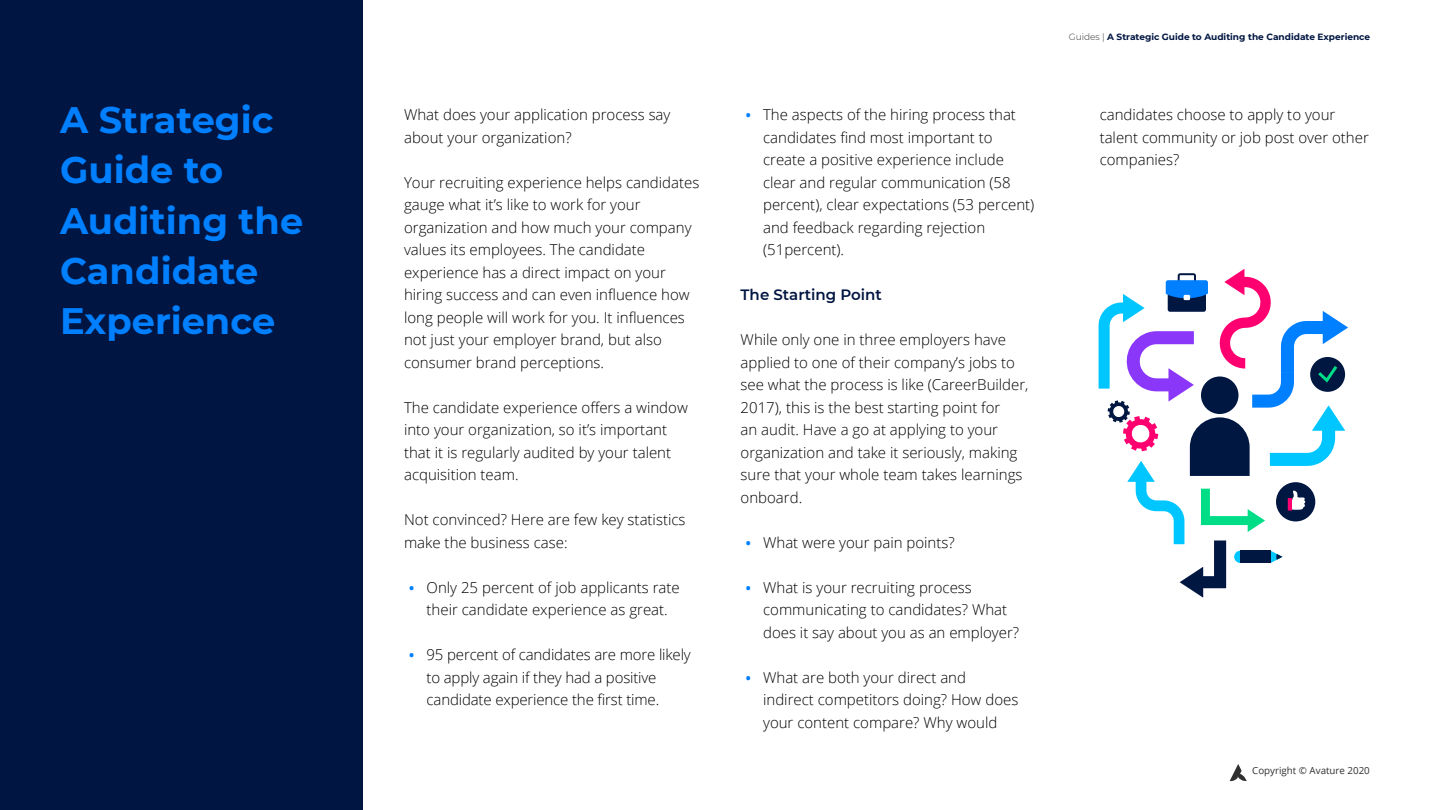
<style>
.page{position:relative;width:1440px;height:810px;background:#fff}
.page>*{position:absolute;margin:0;border:0;box-sizing:border-box;transform-origin:0 0}
.doc_title{font:700 36.75px/50.2px "Montserrat";color:#007fff}
.baseline_text{font:300 15px/22.5px "Open Sans";color:#000}
.subtitle{font:600 15px "Montserrat";color:#001541}
.t1{font:9.75px "Open Sans";color:#303030}
.t2{font:700 9px "Montserrat";color:#001541}
.s1{font-weight:700;font-size:13.5px;color:#007fff}
.s2{font-weight:300;color:#303030}
</style>
<div class="page">
<svg style="left:1230px;top:764px;width:17px;height:18px"></svg>
<div style="left:0;top:0;width:363px;height:810px;background:#001541"></div>
<svg style="left:1099px;top:269px;width:249px;height:329px"></svg>
<div style="left:1240px;top:551px;width:31px;height:12px;background:#001742"></div>
<p class="doc_title" style="left:60px;top:93px;width:245px">A Strategic<br>Guide to<br>Auditing the<br>Candidate<br>Experience</p>
<p class="baseline_text" style="left:404px;top:103px;width:268px">What does your application process say about your organization?</p>
<p class="baseline_text" style="left:404px;top:170px;width:297px">Your recruiting experience helps candidates gauge what it’s like to work for your organization and how much your company values its employees. The candidate experience has a direct impact on your hiring success and can even influence how long people will work for you. It influences not just your employer brand, but also consumer brand perceptions.</p>
<p class="baseline_text" style="left:404px;top:395px;width:285px">The candidate experience offers a window into your organization, so it’s important that it is regularly audited by your talent acquisition team.</p>
<p class="baseline_text" style="left:404px;top:508px;width:283px">Not convinced? Here are few key statistics make the business case:</p>
<p class="baseline_text" style="left:409px;top:575px;width:272px;text-align:center"><span class="s1">•</span> Only 25 percent of job applicants rate their candidate experience as great.</p>
<p class="baseline_text" style="left:427px;top:643px;width:266px;text-indent:-17px"><span class="s1">•</span> 95 percent of candidates are more likely to apply again if they had a positive candidate experience the first time.</p>
<p class="baseline_text" style="left:763px;top:103px;width:273px;text-indent:-17px"><span class="s1">•</span> The aspects of the hiring process that candidates find most important to create a positive experience include clear and regular communication (58 percent), clear expectations (53 percent) and feedback regarding rejection (51percent).</p>
<p class="subtitle" style="left:741px;top:284px;width:143px">The Starting Point</p>
<p class="baseline_text" style="left:741px;top:328px;width:289px">While only one in three employers have applied to one of their company’s jobs to see what the process is like (CareerBuilder, 2017), this is the best starting point for<br>an audit. Have a go at applying to your organization and take it seriously, making sure that your whole team takes learnings onboard.</p>
<p class="baseline_text" style="left:746px;top:530px;width:210px"><span class="s1">•</span> What were your pain points?</p>
<p class="baseline_text" style="left:763px;top:575px;width:258px;text-indent:-17px"><span class="s1">•</span> What is your recruiting process communicating to candidates? What does it say about you as an employer?</p>
<p class="baseline_text" style="left:763px;top:665px;width:257px;text-indent:-17px"><span class="s1">•</span> What are both your direct and indirect competitors doing? How does your content compare? Why would</p>
<p class="t2" style="left:1069px;top:31px;width:303px"><span class="s2">Guides |</span> A Strategic Guide to Auditing the Candidate Experience</p>
<p class="baseline_text" style="left:1100px;top:103px;width:271px">candidates choose to apply to your talent community or job post over other companies?</p>
<p class="t1" style="left:1252px;top:764px;width:119px">Copyright © Avature 2020</p>
</div>
